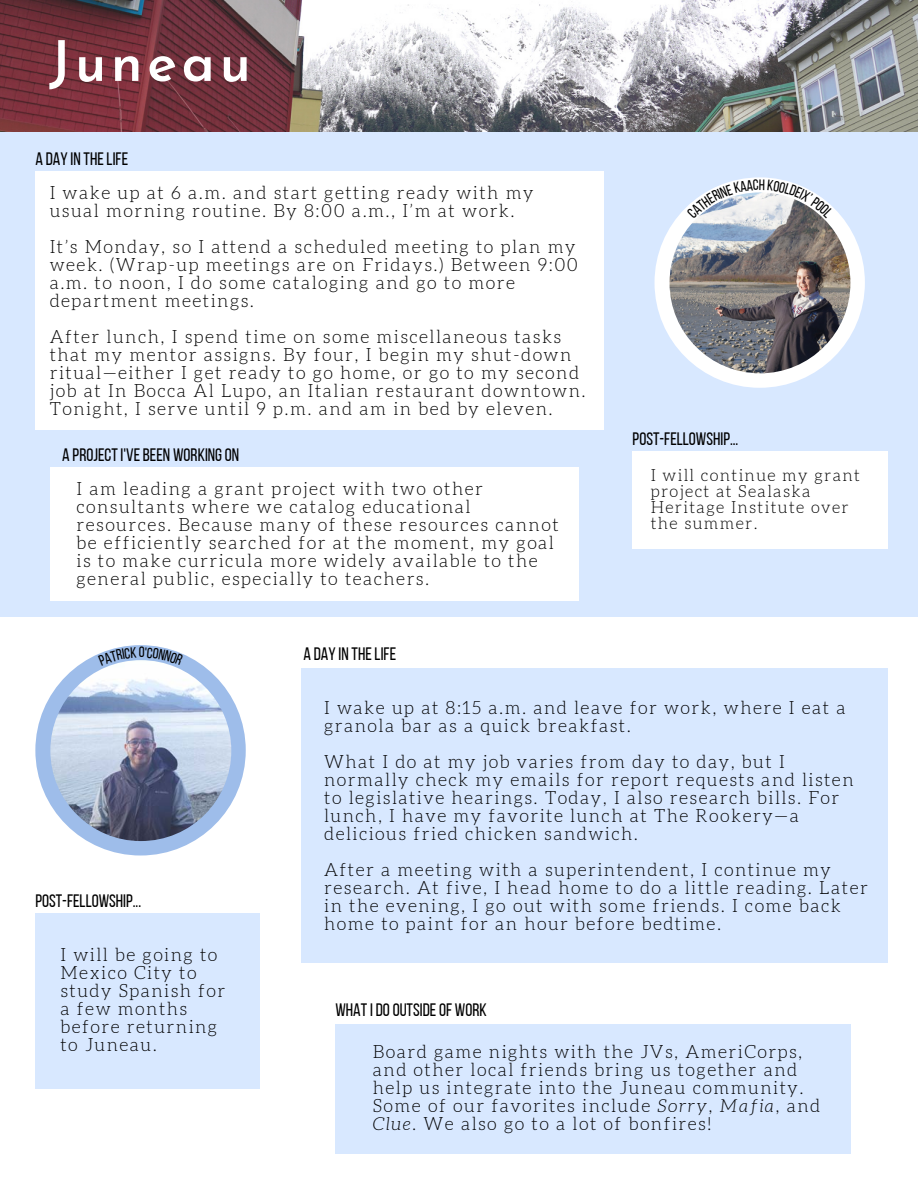
<style>
.page{position:relative;width:918px;height:1188px;background:#fff}
.page>*{position:absolute;margin:0;border:0;box-sizing:border-box;transform-origin:0 0}
.t1{font:600 55.95px "Josefin Sans";letter-spacing:.08em;color:#fff}
.t2{font:300 18px/18px "Aleo";letter-spacing:.08em;color:#000}
.t3{font:18px "Bebas Neue";color:#000}
.t4{font:300 16.5px/15.8px "Aleo";letter-spacing:.08em;color:#000}
.s1{font-style:italic}
</style>
<div class="page">
<div style="left:0;top:131px;width:918px;height:486px;background:#d8e8ff"></div>
<img style="left:0;top:0;width:918px;height:131px">
<div style="left:655px;top:177px;width:210px;height:211px;background:#fff;border-radius:50%"></div>
<img style="left:670px;top:192px;width:180px;height:181px;border-radius:50%">
<div style="left:35px;top:645px;width:211px;height:211px;background:#9ebdea;border-radius:50%"></div>
<img style="left:50px;top:660px;width:181px;height:181px;border-radius:50%">
<div style="left:301px;top:669px;width:586px;height:294px;background:#d8e8ff"></div>
<div style="left:35px;top:171px;width:568px;height:259px;background:#fff"></div>
<div style="left:50px;top:467px;width:529px;height:134px;background:#fff"></div>
<div style="left:633px;top:451px;width:255px;height:98px;background:#fff"></div>
<div style="left:335px;top:1025px;width:516px;height:129px;background:#d8e8ff"></div>
<div style="left:35px;top:913px;width:225px;height:176px;background:#d8e8ff"></div>
<svg style="left:689px;top:179px;width:145px;height:39px"></svg>
<svg style="left:99px;top:647px;width:85px;height:19px"></svg>
<p class="t1" style="left:49px;top:39px;width:203px">Juneau</p>
<p class="t3" style="left:35px;top:152px;width:94px">A DAY IN THE LIFE</p>
<p class="t2" style="left:50px;top:184px;width:485px">I wake up at 6 a.m. and start getting ready with my usual morning routine. By 8:00 a.m., I’m at work.</p>
<p class="t2" style="left:50px;top:238px;width:530px">It’s Monday, so I attend a scheduled meeting to plan my week. (Wrap-up meetings are on Fridays.) Between 9:00 a.m. to noon, I do some cataloging and go to more department meetings.</p>
<p class="t2" style="left:50px;top:328px;width:537px">After lunch, I spend time on some miscellaneous tasks that my mentor assigns. By four, I begin my shut-down ritual—either I get ready to go home, or go to my second job at In Bocca Al Lupo, an Italian restaurant downtown.<br>Tonight, I serve until 9 p.m. and am in bed by eleven.</p>
<p class="t3" style="left:62px;top:447px;width:179px">A PROJECT I'VE BEEN WORKING ON</p>
<p class="t2" style="left:77px;top:481px;width:484px">I am leading a grant project with two other consultants where we catalog educational resources. Because many of these resources cannot be efficiently searched for at the moment, my goal is to make curricula more widely available to the general public, especially to teachers.</p>
<p class="t3" style="left:303px;top:647px;width:94px">A DAY IN THE LIFE</p>
<p class="t3" style="left:633px;top:432px;width:107px">POST-FELLOWSHIP...</p>
<p class="t4" style="left:651px;top:468px;width:211px">I will continue my grant project at Sealaska<br>Heritage Institute over the summer.</p>
<p class="t3" style="left:35px;top:893px;width:107px">POST-FELLOWSHIP...</p>
<p class="t2" style="left:60px;top:947px;width:166px">I will be going to<br>Mexico City to study Spanish for a few months before returning to Juneau.</p>
<p class="t2" style="left:324px;top:699px;width:523px">I wake up at 8:15 a.m. and leave for work, where I eat a granola bar as a quick breakfast.</p>
<p class="t2" style="left:324px;top:753px;width:531px">What I do at my job varies from day to day, but I normally check my emails for report requests and listen to legislative hearings. Today, I also research bills. For lunch, I have my favorite lunch at The Rookery—a delicious fried chicken sandwich.</p>
<p class="t2" style="left:324px;top:861px;width:545px">After a meeting with a superintendent, I continue my research. At five, I head home to do a little reading. Later in the evening, I go out with some friends. I come back home to paint for an hour before bedtime.</p>
<p class="t3" style="left:335px;top:1002px;width:153px">WHAT I DO OUTSIDE OF WORK</p>
<p class="t2" style="left:373px;top:1044px;width:449px">Board game nights with the JVs, AmeriCorps, and other local friends bring us together and help us integrate into the Juneau community.<br>Some of our favorites include <span class="s1">Sorry</span>, <span class="s1">Mafia</span>, and <span class="s1">Clue</span>. We also go to a lot of bonfires!</p>
</div>
